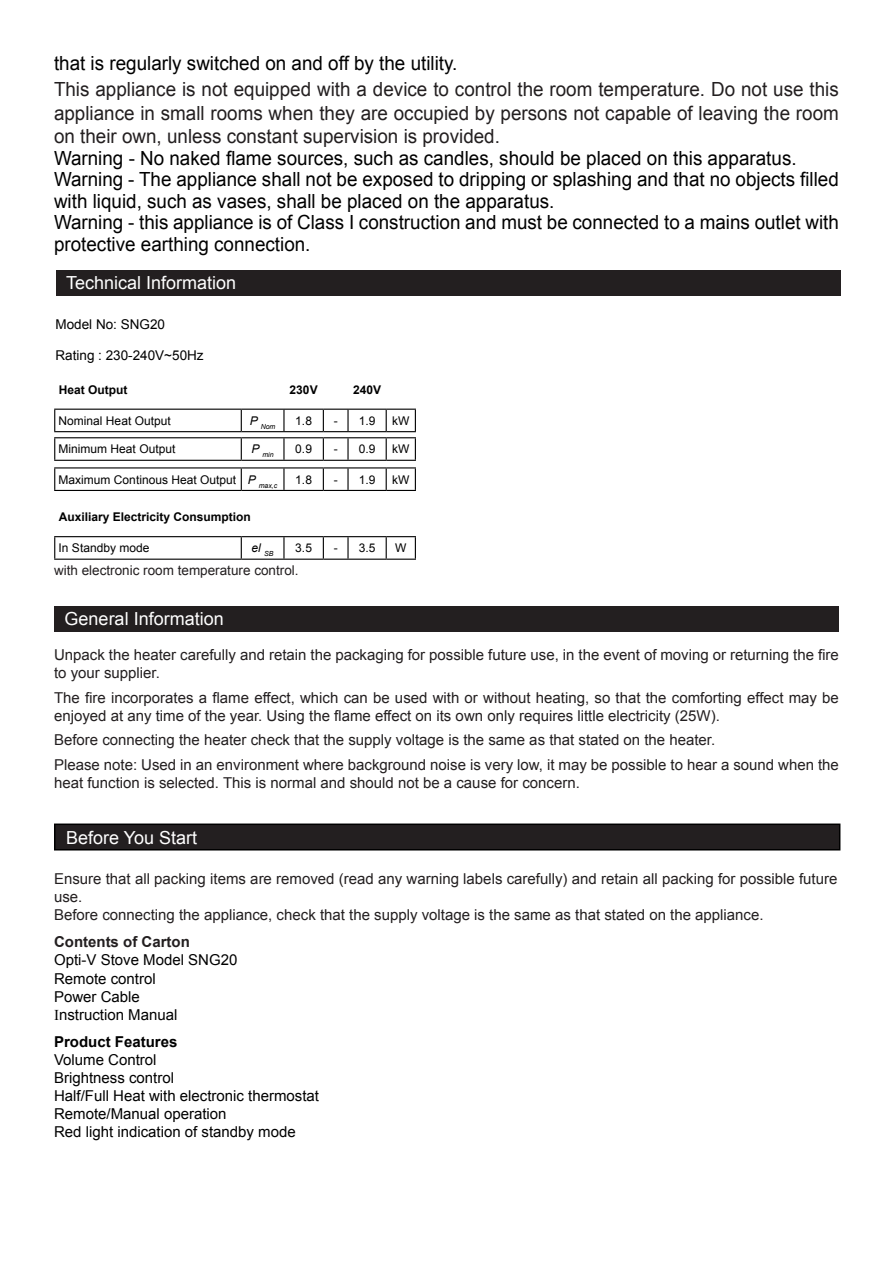
<style>
.page{position:relative;width:893px;height:1263px;background:#fff}
.page>*{position:absolute;margin:0;border:0;box-sizing:border-box;transform-origin:0 0}
.Body_text{font:19.5px/21.6px "Arial";color:#000}
.t1{font:19.5px/23.4px "Arial";color:#231f20;text-align:justify}
.t2{font:18px "Arial";color:#fff}
.Body_text-2{font:15px/18px "Arial";color:#231f20}
.Body_text-3{font:15px "Arial";color:#000}
.t3{font:700 15px "Arial";color:#231f20}
.Body_text-4{font:700 15px "Arial";color:#000}
.Subhead_1{font:13.5px "Arial";color:#231f20}
.t4{font:13.5px "Arial";color:#000}
.t5{font:12px "Arial";color:#000}
.t6{font:700 12px "Arial";color:#000}
.t7{font:italic 12px "Arial";color:#000}
.t8{font:italic 7.05px "Arial";color:#000}
.s1{font-family:"Times New Roman"}
</style>
<div class="page">
<div style="left:54px;top:606px;width:785px;height:25px;background:#231f20"></div>
<div style="left:55px;top:824px;width:785px;height:26px;background:#231f20"></div>
<div style="left:54px;top:823px;width:786px;height:27px;border:2px solid #000"></div>
<div style="left:56px;top:270px;width:784px;height:26px;background:#231f20"></div>
<svg style="left:54px;top:410px;width:1px;height:21px"></svg>
<hr style="left:54px;top:409px;width:187px;height:1px;background:#000">
<hr style="left:241px;top:409px;width:43px;height:1px;background:#000">
<hr style="left:284px;top:409px;width:39px;height:1px;background:#000">
<hr style="left:348px;top:409px;width:38px;height:1px;background:#000">
<hr style="left:386px;top:409px;width:30px;height:1px;background:#000">
<svg style="left:241px;top:410px;width:1px;height:21px"></svg>
<hr style="left:283px;top:410px;width:2px;height:21px;background:#000">
<hr style="left:347px;top:410px;width:2px;height:21px;background:#000">
<svg style="left:386px;top:410px;width:1px;height:21px"></svg>
<svg style="left:415px;top:410px;width:1px;height:21px"></svg>
<hr style="left:54px;top:431px;width:187px;height:1px;background:#000">
<hr style="left:241px;top:431px;width:43px;height:1px;background:#000">
<hr style="left:284px;top:431px;width:39px;height:1px;background:#000">
<hr style="left:348px;top:431px;width:38px;height:1px;background:#000">
<hr style="left:386px;top:431px;width:30px;height:1px;background:#000">
<svg style="left:54px;top:438px;width:1px;height:22px"></svg>
<hr style="left:54px;top:437px;width:187px;height:1px;background:#000">
<hr style="left:241px;top:437px;width:43px;height:1px;background:#000">
<hr style="left:284px;top:437px;width:39px;height:1px;background:#000">
<hr style="left:348px;top:437px;width:38px;height:1px;background:#000">
<hr style="left:386px;top:437px;width:30px;height:1px;background:#000">
<svg style="left:241px;top:438px;width:1px;height:22px"></svg>
<hr style="left:283px;top:438px;width:2px;height:22px;background:#000">
<hr style="left:347px;top:438px;width:2px;height:22px;background:#000">
<svg style="left:386px;top:438px;width:1px;height:22px"></svg>
<svg style="left:415px;top:438px;width:1px;height:22px"></svg>
<hr style="left:54px;top:460px;width:187px;height:1px;background:#000">
<hr style="left:241px;top:460px;width:43px;height:1px;background:#000">
<hr style="left:284px;top:460px;width:39px;height:1px;background:#000">
<svg style="left:323px;top:409px;width:25px;height:52px"></svg>
<hr style="left:348px;top:460px;width:38px;height:1px;background:#000">
<hr style="left:386px;top:460px;width:30px;height:1px;background:#000">
<svg style="left:54px;top:468px;width:1px;height:22px"></svg>
<hr style="left:54px;top:467px;width:187px;height:1px;background:#000">
<hr style="left:241px;top:467px;width:43px;height:1px;background:#000">
<hr style="left:284px;top:467px;width:39px;height:1px;background:#000">
<hr style="left:348px;top:467px;width:38px;height:1px;background:#000">
<hr style="left:386px;top:467px;width:30px;height:1px;background:#000">
<svg style="left:241px;top:468px;width:1px;height:22px"></svg>
<hr style="left:283px;top:468px;width:2px;height:22px;background:#000">
<hr style="left:347px;top:468px;width:2px;height:22px;background:#000">
<svg style="left:386px;top:468px;width:1px;height:22px"></svg>
<svg style="left:415px;top:468px;width:1px;height:22px"></svg>
<hr style="left:54px;top:490px;width:187px;height:1px;background:#000">
<hr style="left:241px;top:490px;width:43px;height:1px;background:#000">
<hr style="left:284px;top:490px;width:39px;height:1px;background:#000">
<svg style="left:323px;top:467px;width:25px;height:24px"></svg>
<hr style="left:348px;top:490px;width:38px;height:1px;background:#000">
<hr style="left:386px;top:490px;width:30px;height:1px;background:#000">
<hr style="left:54px;top:536px;width:187px;height:1px;background:#000">
<hr style="left:241px;top:536px;width:43px;height:1px;background:#000">
<hr style="left:284px;top:536px;width:39px;height:1px;background:#000">
<hr style="left:348px;top:536px;width:38px;height:1px;background:#000">
<hr style="left:386px;top:536px;width:30px;height:1px;background:#000">
<hr style="left:54px;top:559px;width:187px;height:1px;background:#000">
<hr style="left:241px;top:559px;width:43px;height:1px;background:#000">
<hr style="left:284px;top:559px;width:39px;height:1px;background:#000">
<hr style="left:348px;top:559px;width:38px;height:1px;background:#000">
<hr style="left:386px;top:559px;width:30px;height:1px;background:#000">
<svg style="left:54px;top:537px;width:1px;height:22px"></svg>
<svg style="left:241px;top:537px;width:1px;height:22px"></svg>
<hr style="left:283px;top:537px;width:2px;height:22px;background:#000">
<svg style="left:323px;top:536px;width:25px;height:24px"></svg>
<hr style="left:347px;top:537px;width:2px;height:22px;background:#000">
<svg style="left:386px;top:537px;width:1px;height:22px"></svg>
<svg style="left:415px;top:537px;width:1px;height:22px"></svg>
<p class="Body_text" style="left:54px;top:52px;width:405px">that is regularly switched on and off by the utility.</p>
<p class="t1" style="left:54px;top:78px;width:786px">This appliance is not equipped with a device to control the room temperature. Do not use this appliance in small rooms when they are occupied by persons not capable of leaving the room on their own, unless constant supervision is provided.</p>
<p class="Body_text" style="left:54px;top:147px;width:744px">Warning - No naked flame sources, such as candles, should be placed on this apparatus.</p>
<p class="Body_text" style="left:54px;top:169px;width:786px">Warning - The appliance shall not be exposed to dripping or splashing and that no objects filled with liquid, such as vases, shall be placed on the apparatus.</p>
<p class="Body_text" style="left:54px;top:212px;width:786px">Warning - this appliance is of Class I construction and must be connected to a mains outlet with protective earthing connection.</p>
<p class="t2" style="left:66px;top:271px;width:172px">Technical Information</p>
<p class="t4" style="left:56px;top:316px;width:111px">Model No: SNG20</p>
<p class="t4" style="left:56px;top:346px;width:150px">Rating : 230-240V~50Hz</p>
<p class="t6" style="left:59px;top:382px;width:70px">Heat Output</p>
<p class="t6" style="left:290px;top:382px;width:30px">230V</p>
<p class="t6" style="left:353px;top:382px;width:30px">240V</p>
<p class="t5" style="left:59px;top:413px;width:114px">Nominal Heat Output</p>
<p class="t8" style="left:250px;top:422px;width:27px"><sup>P</sup> Nom</p>
<p class="t5" style="left:295px;top:413px;width:18px">1.8</p>
<p class="t5" style="left:334px;top:413px;width:5px">-</p>
<p class="t5" style="left:359px;top:413px;width:18px">1.9</p>
<p class="t5" style="left:392px;top:413px;width:19px">kW</p>
<p class="t5" style="left:59px;top:441px;width:118px">Minimum Heat Output</p>
<p class="t8" style="left:252px;top:450px;width:24px"><sup>P</sup> min</p>
<p class="t5" style="left:295px;top:441px;width:18px">0.9</p>
<p class="t5" style="left:334px;top:441px;width:5px">-</p>
<p class="t5" style="left:359px;top:441px;width:18px">0.9</p>
<p class="t5" style="left:392px;top:441px;width:19px">kW</p>
<p class="t5" style="left:59px;top:471px;width:179px">Maximum Continous Heat Output</p>
<p class="t8" style="left:248px;top:480px;width:31px"><sup>P</sup> max,c</p>
<p class="t5" style="left:295px;top:471px;width:18px">1.8</p>
<p class="t5" style="left:334px;top:471px;width:5px">-</p>
<p class="t5" style="left:359px;top:471px;width:18px">1.9</p>
<p class="t5" style="left:392px;top:471px;width:19px">kW</p>
<p class="t6" style="left:59px;top:509px;width:194px">Auxiliary Electricity Consumption</p>
<p class="t5" style="left:59px;top:540px;width:92px">In Standby mode</p>
<p class="t7" style="left:252px;top:540px;width:24px">el <sub>SB</sub></p>
<p class="t5" style="left:295px;top:540px;width:18px">3.5</p>
<p class="t5" style="left:334px;top:540px;width:5px">-</p>
<p class="t5" style="left:359px;top:540px;width:18px">3.5</p>
<p class="t5" style="left:395px;top:540px;width:13px">W</p>
<p class="Subhead_1" style="left:54px;top:562px;width:246px">with electronic room temperature control.</p>
<p class="t2" style="left:65px;top:607px;width:161px">General Information</p>
<p class="Body_text-2" style="left:54px;top:646px;width:786px">Unpack the heater carefully and retain the packaging for possible future use, in the event of moving or returning the fire to your supplier.</p>
<p class="Body_text-2" style="left:54px;top:689px;width:786px">The fire incorporates a flame effect, which can be used with or without heating, so that the comforting effect may be enjoyed at any time of the year. Using the flame effect on its own only requires little electricity (25W).</p>
<p class="Body_text-2" style="left:54px;top:731px;width:663px">Before connecting the heater check that the supply voltage is the same as that stated on the heater.</p>
<p class="Body_text-2" style="left:54px;top:755px;width:786px">Please note: Used in an environment where background noise is very low, it may be possible to hear a sound when the heat function is selected. This is normal and should not be a cause for concern.</p>
<p class="t2" style="left:66px;top:825px;width:133px">Before You Start</p>
<p class="Body_text-2" style="left:54px;top:869px;width:785px">Ensure that all packing items are removed (read any warning labels carefully) and retain all packing for possible future use.</p>
<p class="Body_text-2" style="left:54px;top:905px;width:711px">Before connecting the appliance, check that the supply voltage is the same as that stated on the appliance.</p>
<p class="t3" style="left:54px;top:931px;width:137px">Contents of Carton</p>
<p class="Body_text-3" style="left:54px;top:949px;width:185px">Opti-V Stove Model SNG20</p>
<p class="Body_text-3" style="left:54px;top:969px;width:103px">Remote control</p>
<p class="Body_text-3" style="left:54px;top:987px;width:87px">Power Cable</p>
<p class="Body_text-3" style="left:54px;top:1005px;width:125px"><span class="s1">I</span>nstruction Manual</p>
<p class="Body_text-4" style="left:54px;top:1031px;width:125px">Product Features</p>
<p class="Body_text-3" style="left:54px;top:1050px;width:104px">Volume Control</p>
<p class="Body_text-3" style="left:54px;top:1068px;width:122px">Brightness control</p>
<p class="Body_text-3" style="left:54px;top:1086px;width:267px">Half/Full Heat with electronic thermostat</p>
<p class="Body_text-3" style="left:54px;top:1104px;width:174px">Remote/Manual operation</p>
<p class="Body_text-3" style="left:54px;top:1122px;width:243px">Red light indication of standby mode</p>
</div>
